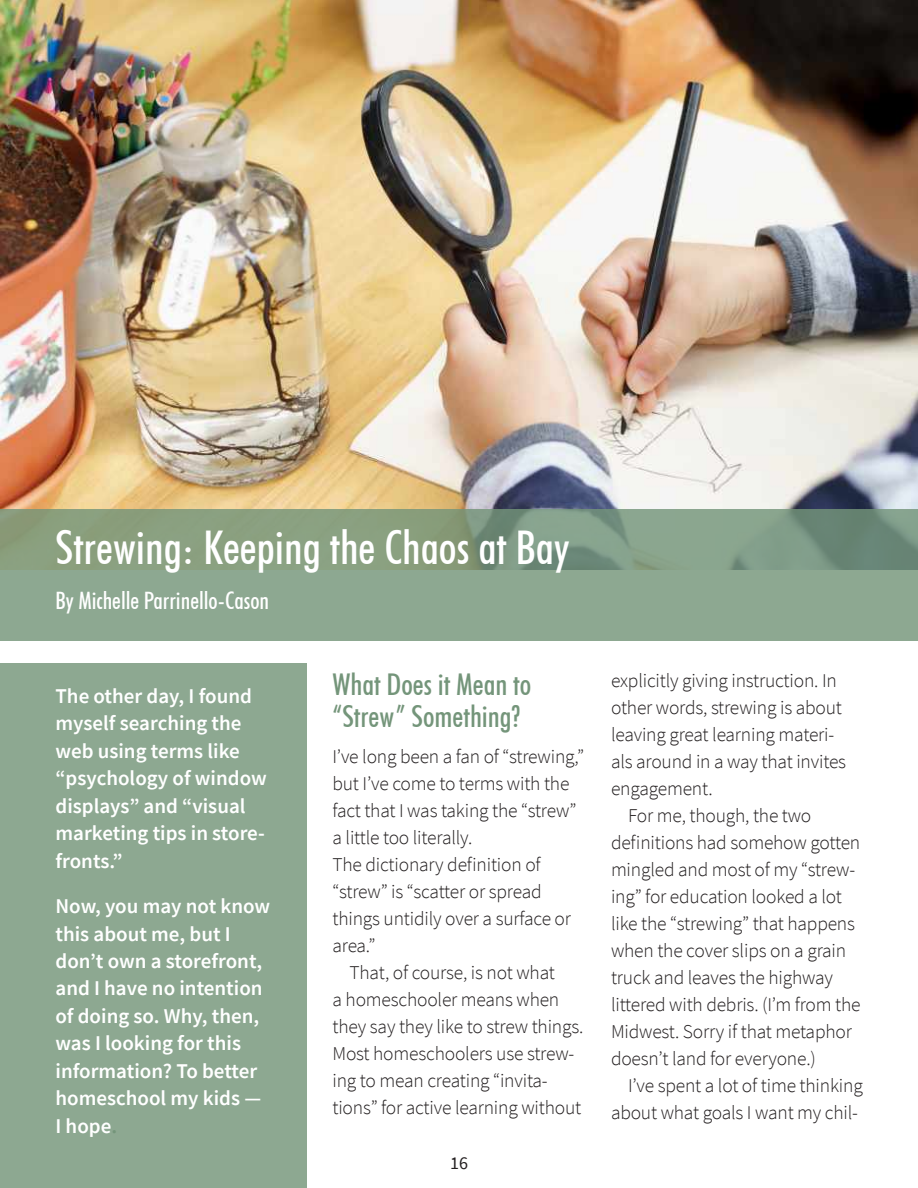
<style>
.page{position:relative;width:918px;height:1188px;background:#fff}
.page>*{position:absolute;margin:0;border:0;box-sizing:border-box;transform-origin:0 0}
.t1{font:500 condensed 46.5px "Futura BT";color:#fff}
.t2{font:500 condensed 30px/32.4px "Futura BT";color:#74957a}
.t3{font:500 condensed 24px "Futura BT";color:#fff}
.t4{font:600 21px/27.5px "Source Sans Pro";color:#fff}
.t5{font:300 19.5px/27px "Source Sans Pro";letter-spacing:-.01em;color:#231f20}
.t6{font:18px "Source Sans Pro";color:#231f20}
.s1{color:#74957a}
</style>
<div class="page">
<div style="left:0;top:663px;width:306px;height:525px;background:#8da891"></div>
<img style="left:0;top:0;width:918px;height:509px">
<svg style="left:0;top:509px;width:918px;height:132px;background:#88a289"></svg>
<hr style="left:917px;top:767px;width:1px;height:85px;background:#74957a">
<h1 class="t1" style="left:56px;top:520px;width:515px">Strewing: Keeping the Chaos at Bay</h1>
<p class="t3" style="left:56px;top:586px;width:215px">By Michelle Parrinello-Cason</p>
<p class="t4" style="left:56px;top:682px;width:213px">The other day, I found myself searching the web using terms like “psychology of window displays” and “visual marketing tips in store&shy;fronts.”</p>
<p class="t4" style="left:56px;top:892px;width:216px">Now, you may not know this about me, but I don’t own a storefront, and I have no intention of doing so. Why, then, was I looking for this information? To better homeschool my kids —<br>I hope<span class="s1">.</span></p>
<h2 class="t2" style="left:333px;top:668px;width:200px">What Does it Mean to “Strew” Something?</h2>
<p class="t5" style="left:333px;top:743px;width:253px">I’ve long been a fan of “strewing,” but I’ve come to terms with the fact that I was taking the “strew” a little too literally.<br>The dictionary definition of “strew” is “scatter or spread things untidily over a surface or area.”</p>
<p class="t5" style="left:333px;top:959px;width:252px;text-indent:17px">That, of course, is not what<br>a homeschooler means when they say they like to strew things.<br>Most homeschoolers use strew&shy;ing to mean creating “invita&shy;tions” for active learning without</p>
<p class="t6" style="left:450px;top:1152px;width:19px">16</p>
<p class="t5" style="left:611px;top:667px;width:227px">explicitly giving instruction. In</p>
<p class="t5" style="left:611px;top:694px;width:232px">other words, strewing is about</p>
<p class="t5" style="left:611px;top:721px;width:225px">leaving great learning materi-</p>
<p class="t5" style="left:611px;top:748px;width:237px">als around in a way that invites</p>
<p class="t5" style="left:611px;top:775px;width:103px">engagement.</p>
<p class="t5" style="left:628px;top:802px;width:185px">For me, though, the two</p>
<p class="t5" style="left:611px;top:829px;width:251px">definitions had somehow gotten</p>
<p class="t5" style="left:611px;top:856px;width:246px">mingled and most of my “strew-</p>
<p class="t5" style="left:611px;top:883px;width:232px">ing” for education looked a lot</p>
<p class="t5" style="left:611px;top:910px;width:246px">like the “strewing” that happens</p>
<p class="t5" style="left:611px;top:937px;width:237px">when the cover slips on a grain</p>
<p class="t5" style="left:611px;top:964px;width:223px">truck and leaves the highway</p>
<p class="t5" style="left:611px;top:991px;width:251px">littered with debris. (I’m from the</p>
<p class="t5" style="left:611px;top:1018px;width:242px">Midwest. Sorry if that metaphor</p>
<p class="t5" style="left:611px;top:1045px;width:206px">doesn’t land for everyone.)</p>
<p class="t5" style="left:628px;top:1072px;width:236px">I’ve spent a lot of time thinking</p>
<p class="t5" style="left:611px;top:1099px;width:249px">about what goals I want my chil-</p>
</div>
